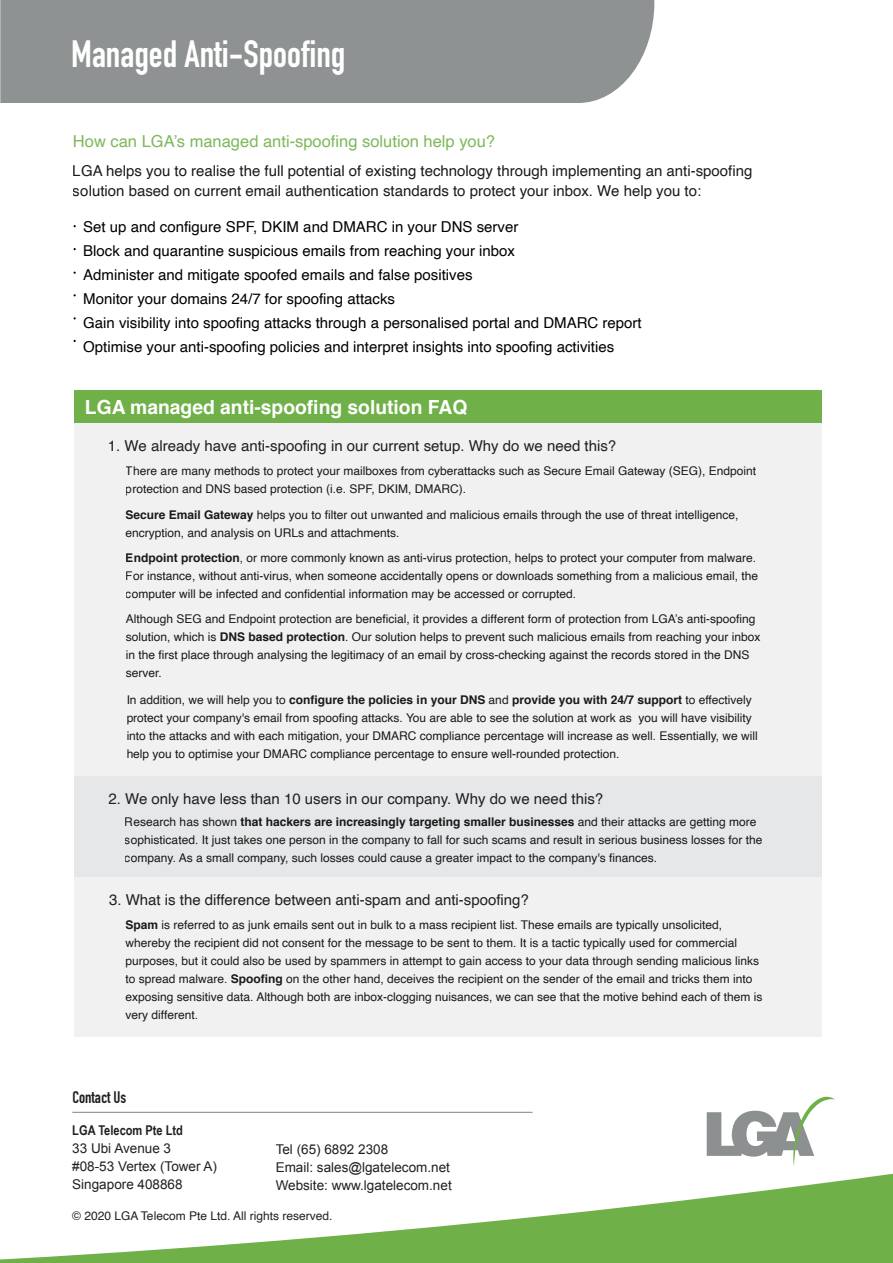
<style>
.page{position:relative;width:893px;height:1263px;background:#fff}
.page>*{position:absolute;margin:0;border:0;box-sizing:border-box;transform-origin:0 0}
.t1{font:700 37.5px "DIN Condensed";color:#fff}
.t2{font:700 19.5px "Helvetica";color:#fff}
.t3{font:16.5px "Helvetica";color:rgb(111 176 72/.9)}
.t4{font:700 16.5px "DIN Condensed";color:#231f20}
.t5{font:15px/24px "Helvetica";color:#000}
.t6{font:15px "Helvetica";color:#231f20}
.t7{font:13.5px/18px "Arial";color:#231f20}
.t8{font:700 13.5px "Arial Narrow";color:#231f20}
.t9{font:12px/18px "Helvetica";color:#000}
.t10{font:12px "Helvetica";color:#231f20}
.s1{font-weight:700}
</style>
<div class="page">
<div style="left:0;top:0;width:654px;height:103px;background:#8f9293"></div>
<div style="left:74px;top:390px;width:748px;height:33px;background:#6fb048"></div>
<div style="left:74px;top:423px;width:748px;height:354px;background:#f1f1f2"></div>
<div style="left:74px;top:776px;width:748px;height:102px;background:#e6e7e8"></div>
<div style="left:74px;top:878px;width:748px;height:159px;background:#f1f1f2"></div>
<svg style="left:0;top:1174px;width:893px;height:89px"></svg>
<hr style="left:72px;top:1112px;width:461px;height:1px;background:#808184">
<svg style="left:707px;top:1097px;width:128px;height:69px"></svg>
<h1 class="t1" style="left:71px;top:28px;width:276px">Managed Anti-Spoofing</h1>
<h3 class="t3" style="left:73px;top:128px;width:424px">How can LGA’s managed anti-spoofing solution help you?</h3>
<p class="t5" style="left:73px;top:162px;width:681px;line-height:19.5px">LGA helps you to realise the full potential of existing technology through implementing an anti-spoofing solution based on current email authentication standards to protect your inbox. We help you to:</p>
<p class="t5" style="left:83px;top:215px;width:560px">Set up and configure SPF, DKIM and DMARC in your DNS server<br>Block and quarantine suspicious emails from reaching your inbox<br>Administer and mitigate spoofed emails and false positives<br>Monitor your domains 24/7 for spoofing attacks<br>Gain visibility into spoofing attacks through a personalised portal and DMARC report Optimise your anti-spoofing policies and interpret insights into spoofing activities</p>
<h2 class="t2" style="left:85px;top:392px;width:384px">LGA managed anti-spoofing solution FAQ</h2>
<p class="t6" style="left:108px;top:434px;width:510px">1. We already have anti-spoofing in our current setup. Why do we need this?</p>
<p class="t9" style="left:126px;top:462px;width:632px">There are many methods to protect your mailboxes from cyberattacks such as Secure Email Gateway (SEG), Endpoint protection and DNS based protection (i.e. SPF, DKIM, DMARC).</p>
<p class="t9" style="left:126px;top:506px;width:614px"><span class="s1">Secure Email Gateway</span> helps you to filter out unwanted and malicious emails through the use of threat intelligence, encryption, and analysis on URLs and attachments.</p>
<p class="t9" style="left:126px;top:549px;width:634px"><span class="s1">Endpoint protection</span>, or more commonly known as anti-virus protection, helps to protect your computer from malware.<br>For instance, without anti-virus, when someone accidentally opens or downloads something from a malicious email, the computer will be infected and confidential information may be accessed or corrupted.</p>
<p class="t9" style="left:126px;top:610px;width:636px">Although SEG and Endpoint protection are beneficial, it provides a different form of protection from LGA’s anti-spoofing solution, which is <span class="s1">DNS based protection</span>. Our solution helps to prevent such malicious emails from reaching your inbox in the first place through analysing the legitimacy of an email by cross-checking against the records stored in the DNS server.</p>
<p class="t9" style="left:126px;top:692px;width:633px">In addition, we will help you to <span class="s1">configure the policies in your DNS</span> and <span class="s1">provide you with 24/7 support</span> to effectively protect your company's email from spoofing attacks. You are able to see the solution at work as you will have visibility into the attacks and with each mitigation, your DMARC compliance percentage will increase as well. Essentially, we will help you to optimise your DMARC compliance percentage to ensure well-rounded protection.</p>
<p class="t6" style="left:108px;top:787px;width:496px">2. We only have less than 10 users in our company. Why do we need this?</p>
<p class="t9" style="left:125px;top:813px;width:639px">Research has shown <span class="s1">that hackers are increasingly targeting smaller businesses</span> and their attacks are getting more sophisticated. It just takes one person in the company to fall for such scams and result in serious business losses for the company. As a small company, such losses could cause a greater impact to the company's finances.</p>
<p class="t6" style="left:109px;top:888px;width:421px">3. What is the difference between anti-spam and anti-spoofing?</p>
<p class="t9" style="left:126px;top:916px;width:639px"><span class="s1">Spam</span> is referred to as junk emails sent out in bulk to a mass recipient list. These emails are typically unsolicited, whereby the recipient did not consent for the message to be sent to them. It is a tactic typically used for commercial purposes, but it could also be used by spammers in attempt to gain access to your data through sending malicious links to spread malware. <span class="s1">Spoofing</span> on the other hand, deceives the recipient on the sender of the email and tricks them into exposing sensitive data. Although both are inbox-clogging nuisances, we can see that the motive behind each of them is very different.</p>
<h3 class="t4" style="left:72px;top:1086px;width:56px">Contact Us</h3>
<p class="t8" style="left:72px;top:1119px;width:112px">LGA Telecom Pte Ltd</p>
<p class="t7" style="left:72px;top:1139px;width:146px">33 Ubi Avenue 3<br>#08-53 Vertex (Tower A)<br>Singapore 408868</p>
<p class="t7" style="left:276px;top:1140px;width:178px">Tel (65) 6892 2308<br>Email: sales@lgatelecom.net<br>Website: www.lgatelecom.net</p>
<p class="t10" style="left:72px;top:1206px;width:262px">© 2020 LGA Telecom Pte Ltd. All rights reserved.</p>
</div>
